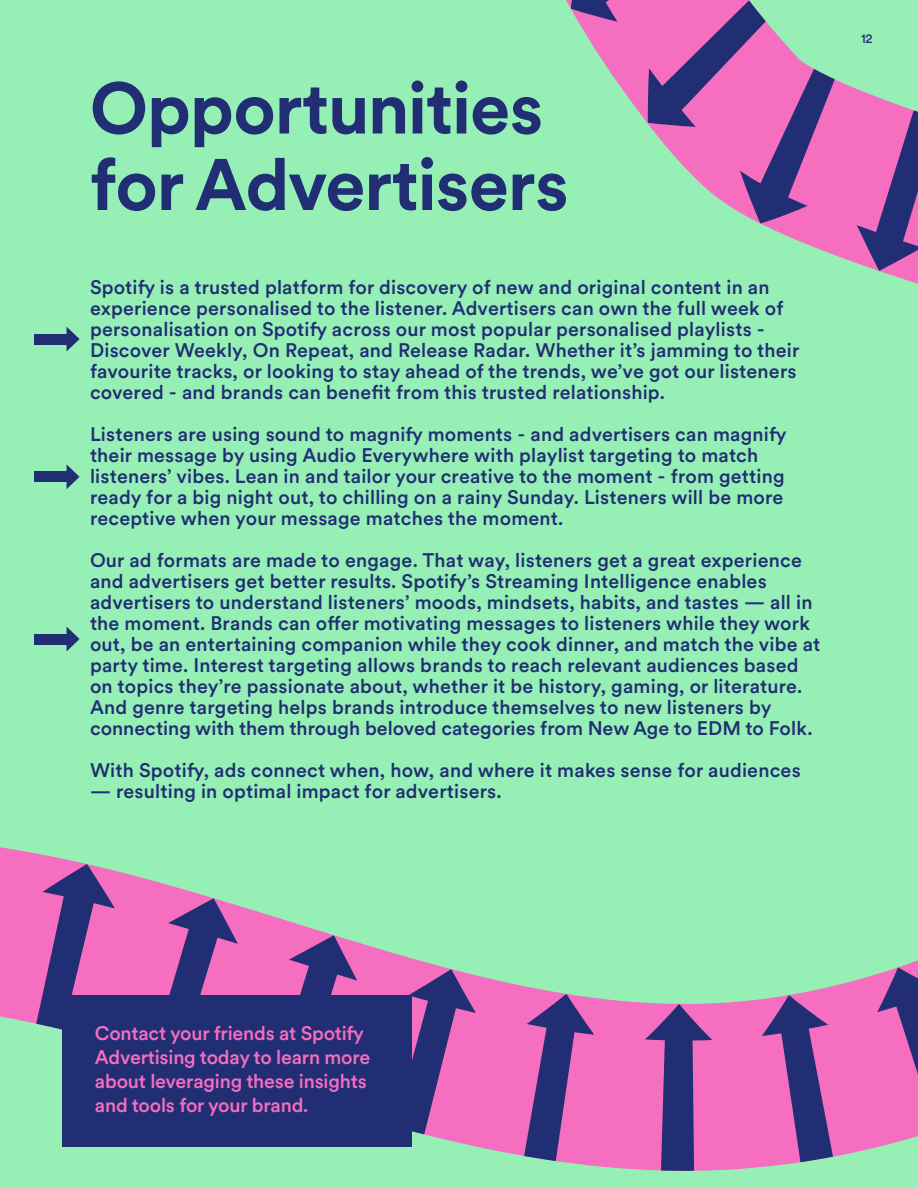
<style>
.page{position:relative;width:918px;height:1188px;background:#96f0b6}
.page>*{position:absolute;margin:0;border:0;box-sizing:border-box;transform-origin:0 0}
.t1{font:700 72px "Circular Spotify Head";color:#212e73}
.t2{font:500 19.5px/21px "Circular Spotify Text";letter-spacing:.01em;color:#212e73}
.t3{font:500 19.5px/24px "Circular Spotify Text";letter-spacing:-.01em;color:#f56ebf}
.t4{font:500 12px "Circular Spotify Text";color:#212e73}
</style>
<div class="page">
<svg style="left:0;top:847px;width:918px;height:324px"></svg>
<svg style="left:877px;top:967px;width:41px;height:164px;background:#bb5eaa"></svg>
<svg style="left:762px;top:995px;width:71px;height:167px;background:#97539d"></svg>
<svg style="left:645px;top:1004px;width:67px;height:167px;background:#93509b"></svg>
<svg style="left:524px;top:994px;width:70px;height:167px;background:#96539d"></svg>
<svg style="left:394px;top:969px;width:82px;height:165px;background:#9c549f"></svg>
<svg style="left:271px;top:935px;width:86px;height:61px;background:#9c559f"></svg>
<svg style="left:152px;top:898px;width:86px;height:98px;background:#9f56a0"></svg>
<svg style="left:36px;top:864px;width:79px;height:166px;background:#94539c"></svg>
<svg style="left:67px;top:327px;width:13px;height:24px"></svg>
<div style="left:34px;top:334px;width:33px;height:10px;background:#212e73"></div>
<svg style="left:67px;top:465px;width:13px;height:24px"></svg>
<div style="left:34px;top:472px;width:33px;height:10px;background:#212e73"></div>
<svg style="left:67px;top:627px;width:13px;height:24px"></svg>
<div style="left:34px;top:634px;width:33px;height:10px;background:#212e73"></div>
<div style="left:63px;top:996px;width:349px;height:151px;background:#212e73"></div>
<svg style="left:566px;top:0;width:352px;height:284px"></svg>
<svg style="left:571px;top:0;width:264px;height:223px"></svg>
<svg style="left:857px;top:110px;width:61px;height:161px;background:#9f55a0"></svg>
<p class="t1" style="left:90px;top:59px;width:455px">Opportunities</p>
<p class="t1" style="left:90px;top:135px;width:480px">for Advertisers</p>
<p class="t2" style="left:90px;top:277px;width:711px">Spotify is a trusted platform for discovery of new and original content in an experience personalised to the listener. Advertisers can own the full week of personalisation on Spotify across our most popular personalised playlists - Discover Weekly, On Repeat, and Release Radar. Whether it’s jamming to their favourite tracks, or looking to stay ahead of the trends, we’ve got our listeners covered - and brands can benefit from this trusted relationship.</p>
<p class="t2" style="left:90px;top:424px;width:698px">Listeners are using sound to magnify moments - and advertisers can magnify their message by using Audio Everywhere with playlist targeting to match listeners’ vibes. Lean in and tailor your creative to the moment - from getting ready for a big night out, to chilling on a rainy Sunday. Listeners will be more receptive when your message matches the moment.</p>
<p class="t2" style="left:90px;top:550px;width:732px">Our ad formats are made to engage. That way, listeners get a great experience and advertisers get better results. Spotify’s Streaming Intelligence enables advertisers to understand listeners’ moods, mindsets, habits, and tastes — all in the moment. Brands can offer motivating messages to listeners while they work out, be an entertaining companion while they cook dinner, and match the vibe at party time. Interest targeting allows brands to reach relevant audiences based on topics they’re passionate about, whether it be history, gaming, or literature.<br>And genre targeting helps brands introduce themselves to new listeners by connecting with them through beloved categories from New Age to EDM to Folk.</p>
<p class="t2" style="left:90px;top:760px;width:712px">With Spotify, ads connect when, how, and where it makes sense for audiences</p>
<p class="t2" style="left:90px;top:781px;width:413px">— resulting in optimal impact for advertisers.</p>
<p class="t4" style="left:861px;top:31px;width:13px">12</p>
<p class="t3" style="left:95px;top:1022px;width:277px">Contact your friends at Spotify<br>Advertising today to learn more about leveraging these insights and tools for your brand.</p>
</div>
